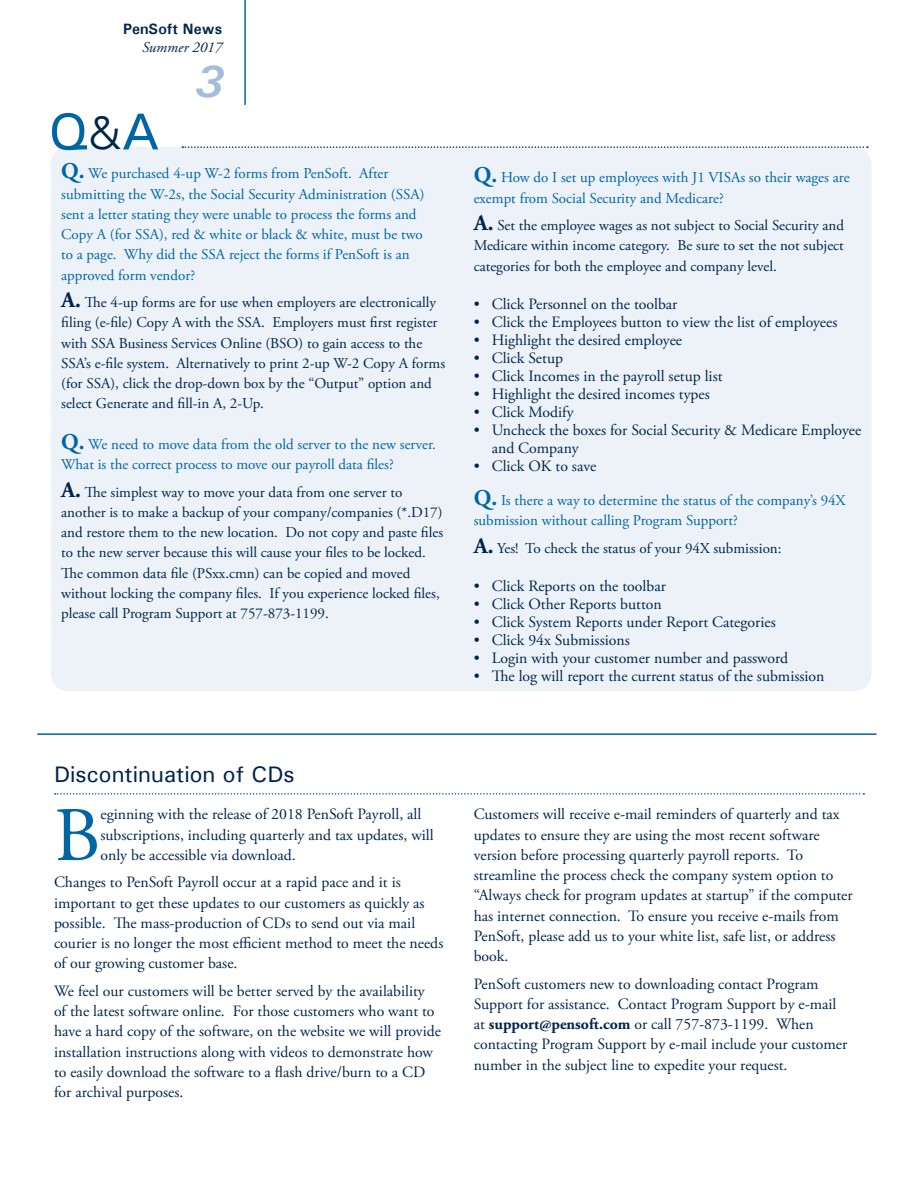
<style>
.page{position:relative;width:918px;height:1188px;background:#fff}
.page>*{position:absolute;margin:0;border:0;box-sizing:border-box;transform-origin:0 0}
.Paragraph_Text_w_dro{font:76.8px "Adobe Garamond Pro";color:#0065a4}
.t1{font:500 52.5px "Univers";color:#0065a4}
.page_number{font:italic 700 45px "Univers";color:#a3bddd}
.Headline{font:500 22.5px "Univers";color:#00254c}
.Paragraph_Text{font:15.75px/20.2px "Adobe Garamond Pro";color:#00254c}
.Paragraph_Text_w_dro-2{font:15.75px/20.2px "Adobe Garamond Pro";color:#00254c}
.Answer_Last{font:15px/20.2px "Adobe Garamond Pro";color:#00254c}
.Answer{font:15px/20.2px "Adobe Garamond Pro";color:#0065a4}
.Text_Plain{font:700 15px "Univers";color:#00254c}
.Text_Plain-2{font:italic 15px "Adobe Garamond Pro";color:#00254c}
.s1{font-weight:300;font-size:45px;color:#00254c}
.s2{font-weight:700;font-size:22.5px}
.s3{font-weight:700}
</style>
<div class="page">
<hr style="left:244px;top:0;width:2px;height:105px;background:#0065a4">
<div style="left:51px;top:147px;width:821px;height:544px;background:#edf2f8;border-radius:18px"></div>
<svg style="left:182px;top:146px;width:686px;height:2px"></svg>
<hr style="left:37px;top:733px;width:840px;height:2px;background:#0065a4">
<svg style="left:55px;top:793px;width:809px;height:2px"></svg>
<p class="Text_Plain" style="left:123px;top:19px;width:101px">PenSoft News</p>
<p class="Text_Plain-2" style="left:142px;top:38px;width:82px">Summer 2017</p>
<p class="page_number" style="left:195px;top:53px;width:30px">3</p>
<p class="t1" style="left:48px;top:99px;width:113px">Q<span class="s1">&amp;</span>A</p>
<p class="Answer" style="left:61px;top:164px;width:365px"><span class="s2">Q.</span> We purchased 4-up W-2 forms from PenSoft. After submitting the W-2s, the Social Security Administration (SSA) sent a letter stating they were unable to process the forms and Copy A (for SSA), red &amp; white or black &amp; white, must be two to a page. Why did the SSA reject the forms if PenSoft is an approved form vendor?</p>
<p class="Answer_Last" style="left:61px;top:293px;width:386px"><span class="s2">A.</span> The 4-up forms are for use when employers are electronically filing (e-file) Copy A with the SSA. Employers must first register with SSA Business Services Online (BSO) to gain access to the SSA’s e-file system. Alternatively to print 2-up W-2 Copy A forms (for SSA), click the drop-down box by the “Output” option and select Generate and fill-in A, 2-Up.</p>
<p class="Answer" style="left:61px;top:434px;width:376px"><span class="s2">Q.</span> We need to move data from the old server to the new server.<br>What is the correct process to move our payroll data files?</p>
<p class="Answer_Last" style="left:61px;top:482px;width:384px"><span class="s2">A.</span> The simplest way to move your data from one server to another is to make a backup of your company/companies (*.D17) and restore them to the new location. Do not copy and paste files to the new server because this will cause your files to be locked.<br>The common data file (PSxx.cmn) can be copied and moved without locking the company files. If you experience locked files, please call Program Support at 757-873-1199.</p>
<p class="Answer" style="left:474px;top:168px;width:377px"><span class="s2">Q.</span> How do I set up employees with J1 VISAs so their wages are exempt from Social Security and Medicare?</p>
<p class="Answer_Last" style="left:474px;top:216px;width:372px;text-align:justify"><span class="s2">A.</span> Set the employee wages as not subject to Social Security and Medicare within income category. Be sure to set the not subject categories for both the employee and company level.</p>
<p class="Paragraph_Text" style="left:474px;top:294px;width:205px">• Click Personnel on the toolbar</p>
<p class="Paragraph_Text" style="left:474px;top:312px;width:365px">• Click the Employees button to view the list of employees</p>
<p class="Paragraph_Text" style="left:474px;top:330px;width:210px">• Highlight the desired employee</p>
<p class="Paragraph_Text" style="left:474px;top:348px;width:91px">• Click Setup</p>
<p class="Paragraph_Text" style="left:474px;top:366px;width:250px">• Click Incomes in the payroll setup list</p>
<p class="Paragraph_Text" style="left:474px;top:384px;width:238px">• Highlight the desired incomes types</p>
<p class="Paragraph_Text" style="left:474px;top:402px;width:101px">• Click Modify</p>
<p class="Paragraph_Text" style="left:492px;top:421px;width:371px;line-height:18px;text-indent:-18px">• Uncheck the boxes for Social Security &amp; Medicare Employee and Company</p>
<p class="Paragraph_Text" style="left:474px;top:456px;width:124px">• Click OK to save</p>
<p class="Answer" style="left:474px;top:491px;width:373px"><span class="s2">Q.</span> Is there a way to determine the status of the company’s 94X submission without calling Program Support?</p>
<p class="Answer_Last" style="left:474px;top:539px;width:309px"><span class="s2">A.</span> Yes! To check the status of your 94X submission:</p>
<p class="Paragraph_Text" style="left:474px;top:577px;width:194px">• Click Reports on the toolbar</p>
<p class="Paragraph_Text" style="left:474px;top:595px;width:190px">• Click Other Reports button</p>
<p class="Paragraph_Text" style="left:474px;top:613px;width:304px">• Click System Reports under Report Categories</p>
<p class="Paragraph_Text" style="left:474px;top:631px;width:158px">• Click 94x Submissions</p>
<p class="Paragraph_Text" style="left:474px;top:649px;width:316px">• Login with your customer number and password</p>
<p class="Paragraph_Text" style="left:474px;top:667px;width:352px">• The log will report the current status of the submission</p>
<p class="Headline" style="left:54px;top:761px;width:242px">Discontinuation of CDs</p>
<p class="Paragraph_Text_w_dro" style="left:54px;top:790px;width:48px">B</p>
<p class="Paragraph_Text_w_dro-2" style="left:100px;top:805px;width:335px">eginning with the release of 2018 PenSoft Payroll, all subscriptions, including quarterly and tax updates, will only be accessible via download.</p>
<p class="Paragraph_Text" style="left:54px;top:873px;width:391px">Changes to PenSoft Payroll occur at a rapid pace and it is important to get these updates to our customers as quickly as possible. The mass-production of CDs to send out via mail courier is no longer the most efficient method to meet the needs of our growing customer base.</p>
<p class="Paragraph_Text" style="left:54px;top:981px;width:389px">We feel our customers will be better served by the availability<br>of the latest software online. For those customers who want to have a hard copy of the software, on the website we will provide installation instructions along with videos to demonstrate how to easily download the software to a flash drive/burn to a CD for archival purposes.</p>
<p class="Paragraph_Text" style="left:474px;top:805px;width:380px">Customers will receive e-mail reminders of quarterly and tax updates to ensure they are using the most recent software version before processing quarterly payroll reports. To streamline the process check the company system option to “Always check for program updates at startup” if the computer has internet connection. To ensure you receive e-mails from PenSoft, please add us to your white list, safe list, or address book.</p>
<p class="Paragraph_Text" style="left:474px;top:974px;width:375px">PenSoft customers new to downloading contact Program Support for assistance. Contact Program Support by e-mail at <span class="s3">support@pensoft.com</span> or call 757-873-1199. When contacting Program Support by e-mail include your customer number in the subject line to expedite your request.</p>
</div>
